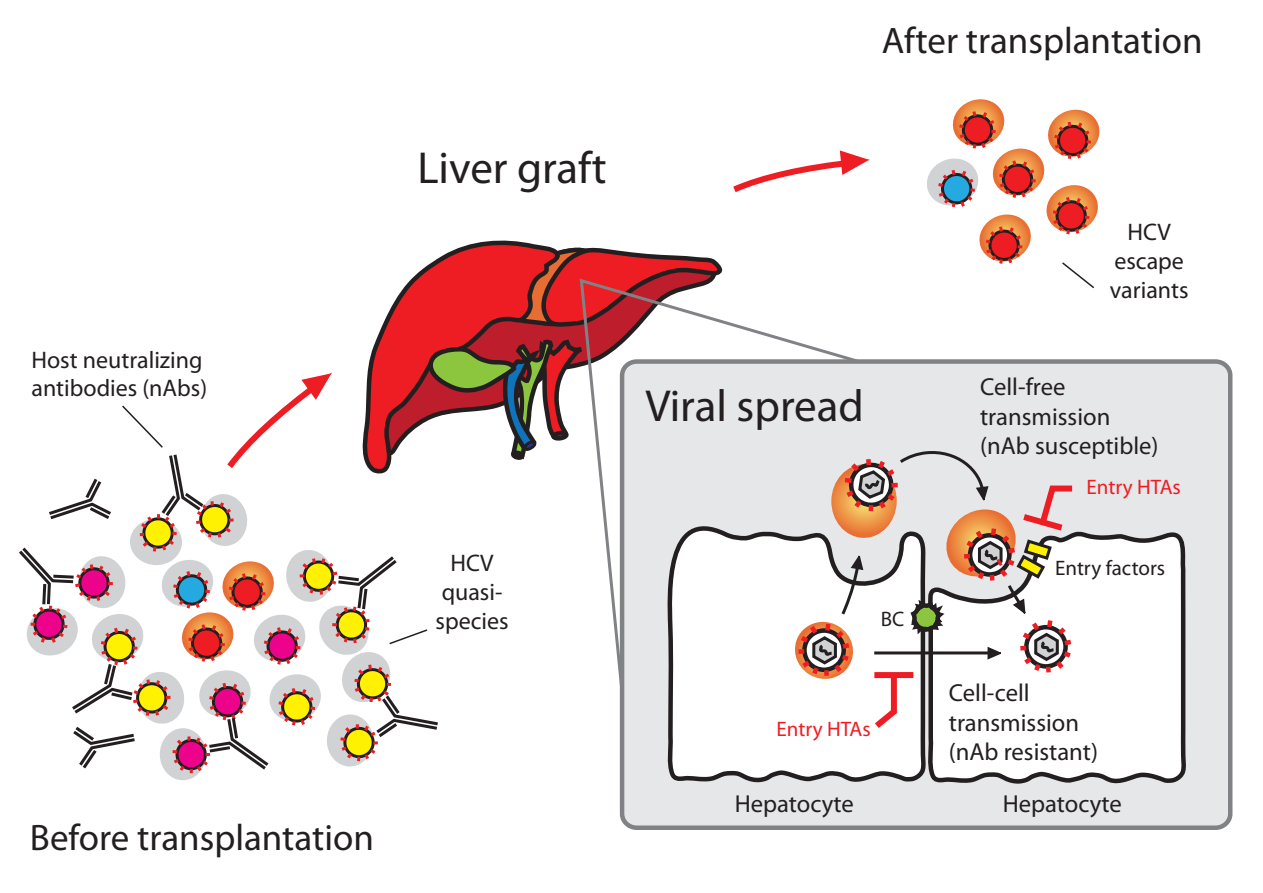
<style>
.page{position:relative;width:1263px;height:893px;background:#fff}
.page>*{position:absolute;margin:0;border:0;box-sizing:border-box;transform-origin:0 0}
.t1{font:45px "Myriad Pro";color:#231f20}
.t2{font:36.9px "Myriad Pro";color:#231f20}
.t3{font:24.6px/29.5px "Myriad Pro";color:#231f20}
.t4{font:24px/28.8px "Myriad Pro";color:#231f20;text-align:center}
.t5{font:21px "Myriad Pro";color:#ee1d23}
.t6{font:21px "Myriad Pro";color:#231f20}
</style>
<div class="page">
<svg style="left:465px;top:240px;width:79px;height:6px"></svg>
<div style="left:622px;top:361px;width:608px;height:467px;background:#e6e7e9;border-radius:14px"></div>
<div style="left:620px;top:359px;width:612px;height:471px;border:4px solid #808285;border-radius:14px"></div>
<svg style="left:670px;top:531px;width:253px;height:252px"></svg>
<svg style="left:923px;top:531px;width:263px;height:253px"></svg>
<svg style="left:733px;top:150px;width:137px;height:43px"></svg>
<div style="left:891px;top:677px;width:6px;height:35px;background:#ee1d23"></div>
<svg style="left:868px;top:702px;width:36px;height:32px"></svg>
<svg style="left:791px;top:451px;width:285px;height:232px"></svg>
<div style="left:160px;top:728px;width:46px;height:52px;background:#d1d2d4;border-radius:50%"></div>
<svg style="left:19px;top:246px;width:707px;height:528px"></svg>
<svg style="left:927px;top:99px;width:173px;height:190px"></svg>
<p class="t4" style="left:32px;top:345px;width:177px;text-align:left">Host neutralizing antibodies (nAbs)</p>
<h2 class="t2" style="left:30px;top:815px;width:346px">Before transplantation</h2>
<h1 class="t1" style="left:417px;top:141px;width:191px">Liver graft</h1>
<p class="t4" style="left:435px;top:548px;width:75px">HCV quasi&shy;species</p>
<h2 class="t2" style="left:882px;top:18px;width:322px">After transplantation</h2>
<h1 class="t1" style="left:645px;top:378px;width:220px">Viral spread</h1>
<p class="t6" style="left:881px;top:606px;width:25px">BC</p>
<p class="t5" style="left:776px;top:716px;width:96px">Entry HTAs</p>
<p class="t3" style="left:735px;top:788px;width:121px">Hepatocyte</p>
<p class="t4" style="left:1110px;top:217px;width:80px">HCV escape variants</p>
<p class="t3" style="left:980px;top:372px;width:180px">Cell-free transmission (nAb susceptible)</p>
<p class="t5" style="left:1086px;top:474px;width:96px">Entry HTAs</p>
<p class="t6" style="left:1055px;top:555px;width:112px">Entry factors</p>
<p class="t3" style="left:949px;top:678px;width:151px">Cell-cell transmission (nAb resistant)</p>
<p class="t3" style="left:1003px;top:788px;width:121px">Hepatocyte</p>
</div>
